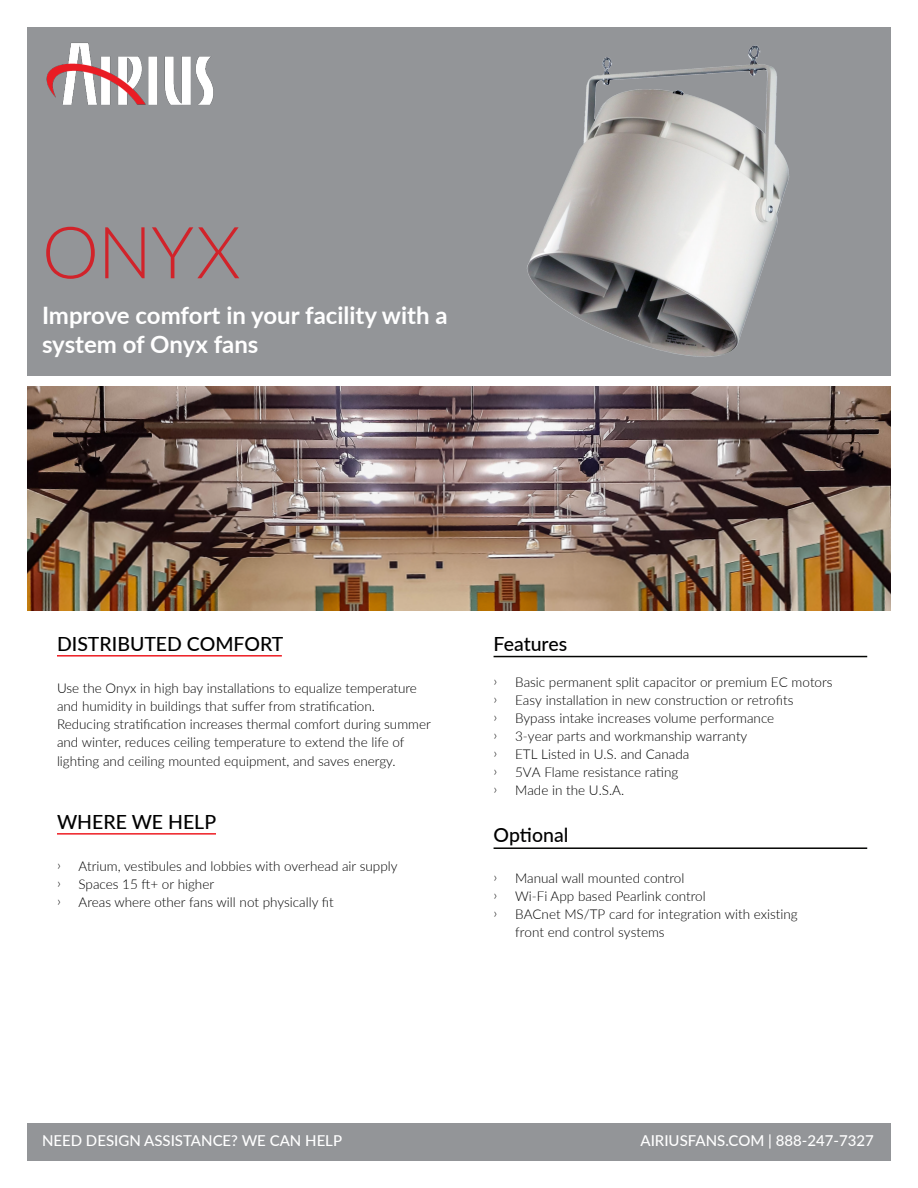
<style>
.page{position:relative;width:918px;height:1188px;background:#fff}
.page>*{position:absolute;margin:0;border:0;box-sizing:border-box;transform-origin:0 0}
.Airius_Super{font:300 72px "Lato";color:#d1232a}
.Paragraph_Style_1{font:700 24px/28.8px "Lato";color:#fff}
.Paragraph_Style_2{font:500 19.5px "Lato";color:#000}
.Paragraph_Style_2-2{font:500 15px "Lato";color:#fff}
.Paragraph_Style_2-3{font:300 13.5px/18px "Lato";color:#000}
</style>
<div class="page">
<img style="left:27px;top:387px;width:864px;height:224px">
<div style="left:27px;top:27px;width:864px;height:349px;background:#939598"></div>
<img style="left:46px;top:42px;width:168px;height:63px">
<div style="left:27px;top:1123px;width:864px;height:38px;background:#939598"></div>
<hr style="left:57px;top:655px;width:225px;height:2px;background:#ee1d23">
<hr style="left:57px;top:833px;width:159px;height:2px;background:#ee1d23">
<hr style="left:494px;top:656px;width:373px;height:1px;background:#040503">
<hr style="left:494px;top:847px;width:373px;height:2px;background:#040503">
<img style="left:527px;top:45px;width:262px;height:312px">
<p class="Airius_Super" style="left:42px;top:202px;width:200px">ONYX</p>
<p class="Paragraph_Style_1" style="left:42px;top:300px;width:407px">Improve comfort in your facility with a system of Onyx fans</p>
<p class="Paragraph_Style_2" style="left:57px;top:630px;width:228px">DISTRIBUTED COMFORT</p>
<p class="Paragraph_Style_2-3" style="left:57px;top:678px;width:375px">Use the Onyx in high bay installations to equalize temperature and humidity in buildings that suffer from stratification.<br>Reducing stratification increases thermal comfort during summer and winter, reduces ceiling temperature to extend the life of</p>
<p class="Paragraph_Style_2-3" style="left:57px;top:752px;width:340px">lighting and ceiling mounted equipment, and saves energy.</p>
<p class="Paragraph_Style_2" style="left:57px;top:808px;width:161px">WHERE WE HELP</p>
<p class="Paragraph_Style_2-3" style="left:57px;top:857px;width:5px">҇</p>
<p class="Paragraph_Style_2-3" style="left:79px;top:857px;width:320px">Atrium, vestibules and lobbies with overhead air supply</p>
<p class="Paragraph_Style_2-3" style="left:57px;top:875px;width:5px">҇</p>
<p class="Paragraph_Style_2-3" style="left:79px;top:875px;width:137px">Spaces 15 ft+ or higher</p>
<p class="Paragraph_Style_2-3" style="left:57px;top:893px;width:5px">҇</p>
<p class="Paragraph_Style_2-3" style="left:79px;top:893px;width:257px">Areas where other fans will not physically fit</p>
<p class="Paragraph_Style_2" style="left:494px;top:630px;width:75px">Features</p>
<p class="Paragraph_Style_2-3" style="left:494px;top:673px;width:5px">҇</p>
<p class="Paragraph_Style_2-3" style="left:515px;top:673px;width:319px">Basic permanent split capacitor or premium EC motors</p>
<p class="Paragraph_Style_2-3" style="left:494px;top:691px;width:5px">҇</p>
<p class="Paragraph_Style_2-3" style="left:515px;top:691px;width:280px">Easy installation in new construction or retrofits</p>
<p class="Paragraph_Style_2-3" style="left:494px;top:709px;width:5px">҇</p>
<p class="Paragraph_Style_2-3" style="left:515px;top:709px;width:261px">Bypass intake increases volume performance</p>
<p class="Paragraph_Style_2-3" style="left:494px;top:727px;width:5px">҇</p>
<p class="Paragraph_Style_2-3" style="left:515px;top:727px;width:234px">3-year parts and workmanship warranty</p>
<p class="Paragraph_Style_2-3" style="left:494px;top:745px;width:5px">҇</p>
<p class="Paragraph_Style_2-3" style="left:515px;top:745px;width:176px">ETL Listed in U.S. and Canada</p>
<p class="Paragraph_Style_2-3" style="left:494px;top:763px;width:5px">҇</p>
<p class="Paragraph_Style_2-3" style="left:515px;top:763px;width:165px">5VA Flame resistance rating</p>
<p class="Paragraph_Style_2-3" style="left:494px;top:781px;width:5px">҇</p>
<p class="Paragraph_Style_2-3" style="left:515px;top:781px;width:111px">Made in the U.S.A.</p>
<p class="Paragraph_Style_2" style="left:494px;top:821px;width:76px">Optional</p>
<p class="Paragraph_Style_2-3" style="left:494px;top:869px;width:5px">҇</p>
<p class="Paragraph_Style_2-3" style="left:515px;top:869px;width:171px">Manual wall mounted control</p>
<p class="Paragraph_Style_2-3" style="left:494px;top:887px;width:5px">҇</p>
<p class="Paragraph_Style_2-3" style="left:515px;top:887px;width:192px">Wi-Fi App based Pearlink control</p>
<p class="Paragraph_Style_2-3" style="left:494px;top:905px;width:5px">҇</p>
<p class="Paragraph_Style_2-3" style="left:515px;top:905px;width:284px">BACnet MS/TP card for integration with existing front end control systems</p>
<p class="Paragraph_Style_2-2" style="left:42px;top:1130px;width:302px">NEED DESIGN ASSISTANCE? WE CAN HELP</p>
<p class="Paragraph_Style_2-2" style="left:640px;top:1130px;width:235px">AIRIUSFANS.COM | 888-247-7327</p>
</div>
